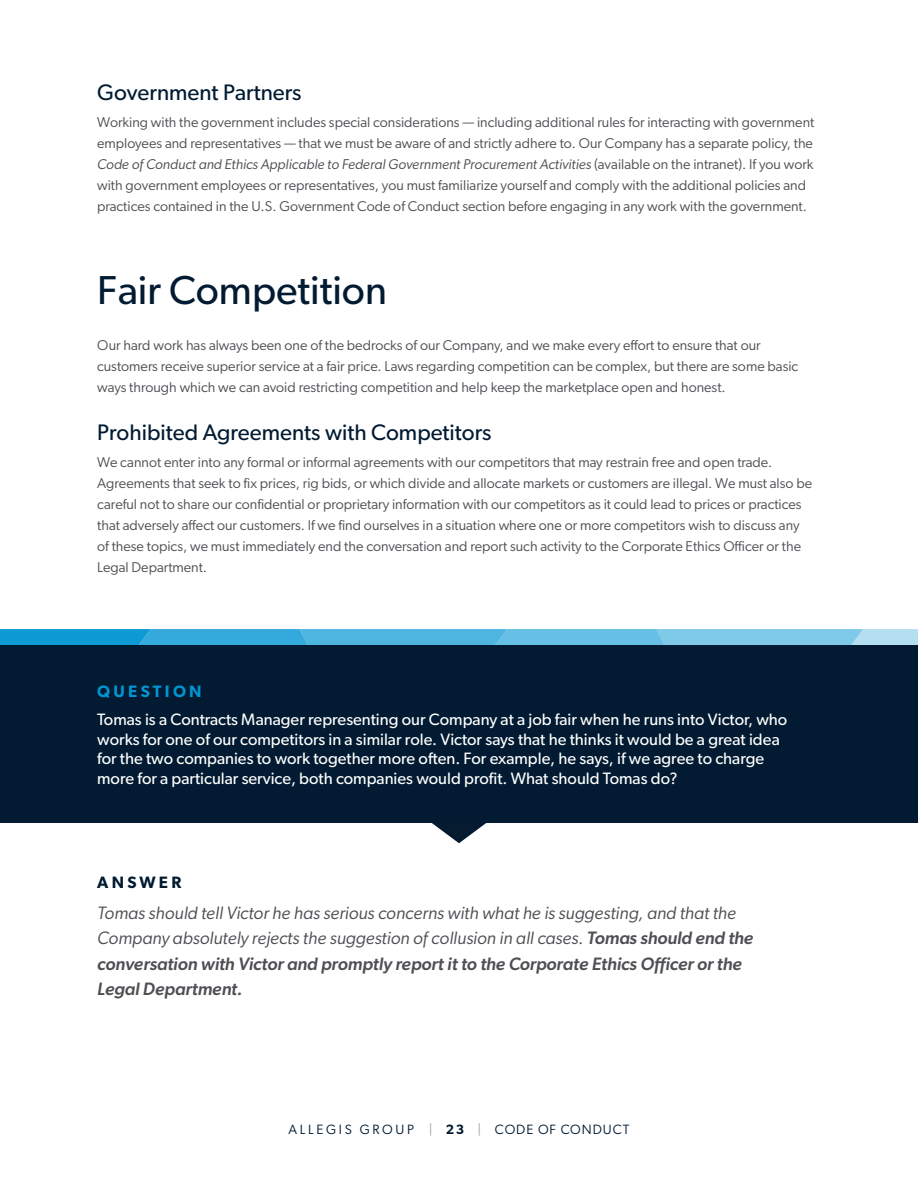
<style>
.page{position:relative;width:918px;height:1188px;background:#fff}
.page>*{position:absolute;margin:0;border:0;box-sizing:border-box;transform-origin:0 0}
.t1{font:40.5px "Gibson";color:#021b32}
.t2{font:22.5px "Gibson";color:#021b32}
.t3{font:italic 18px/25.5px "Gibson";color:#4d4f53}
.t4{font:16.5px/19.5px "Gibson";color:#fff}
.t5{font:600 16.5px "Gibson";letter-spacing:.2em;color:#0195d3}
.t6{font:600 16.5px "Gibson";letter-spacing:.2em;color:#021b32}
.t7{font:14.25px/21px "Gibson";color:#4d4f53}
.t8{font:13.5px "Gibson";letter-spacing:.135em;color:#021b32}
.s1{font-style:italic}
.s2{font-weight:500}
.s3{color:#a8aaad}
.s4{font-weight:600}
</style>
<div class="page">
<svg style="left:0;top:629px;width:918px;height:16px;background:#54b8e1"></svg>
<svg style="left:432px;top:823px;width:54px;height:20px"></svg>
<div style="left:0;top:645px;width:918px;height:178px;background:#021b32"></div>
<h2 class="t2" style="left:97px;top:79px;width:206px">Government Partners</h2>
<p class="t7" style="left:97px;top:111px;width:719px">Working with the government includes special considerations — including additional rules for interacting with government employees and representatives — that we must be aware of and strictly adhere to. Our Company has a separate policy, the <span class="s1">Code of Conduct and Ethics Applicable to Federal Government Procurement Activities</span> (available on the intranet). If you work with government employees or representatives, you must familiarize yourself and comply with the additional policies and practices contained in the U.S. Government Code of Conduct section before engaging in any work with the government.</p>
<h1 class="t1" style="left:97px;top:266px;width:291px">Fair Competition</h1>
<p class="t7" style="left:97px;top:334px;width:703px">Our hard work has always been one of the bedrocks of our Company, and we make every effort to ensure that our customers receive superior service at a fair price. Laws regarding competition can be complex, but there are some basic ways through which we can avoid restricting competition and help keep the marketplace open and honest.</p>
<h2 class="t2" style="left:97px;top:419px;width:396px">Prohibited Agreements with Competitors</h2>
<p class="t7" style="left:97px;top:452px;width:716px">We cannot enter into any formal or informal agreements with our competitors that may restrain free and open trade.<br>Agreements that seek to fix prices, rig bids, or which divide and allocate markets or customers are illegal. We must also be careful not to share our confidential or proprietary information with our competitors as it could lead to prices or practices that adversely affect our customers. If we find ourselves in a situation where one or more competitors wish to discuss any of these topics, we must immediately end the conversation and report such activity to the Corporate Ethics Officer or the Legal Department.</p>
<p class="t5" style="left:97px;top:681px;width:106px">QUESTION</p>
<p class="t4" style="left:97px;top:710px;width:692px">Tomas is a Contracts Manager representing our Company at a job fair when he runs into Victor, who works for one of our competitors in a similar role. Victor says that he thinks it would be a great idea for the two companies to work together more often. For example, he says, if we agree to charge more for a particular service, both companies would profit. What should Tomas do?</p>
<p class="t6" style="left:97px;top:873px;width:86px">ANSWER</p>
<p class="t3" style="left:97px;top:900px;width:658px">Tomas should tell Victor he has serious concerns with what he is suggesting, and that the Company absolutely rejects the suggestion of collusion in all cases. <span class="s2">Tomas should end the conversation with Victor and promptly report it to the Corporate Ethics Officer or the Legal Department.</span></p>
<p class="t8" style="left:289px;top:1121px;width:342px">ALLEGIS GROUP <span class="s3">|</span> <span class="s4">23</span> <span class="s3">|</span> CODE OF CONDUCT</p>
</div>
